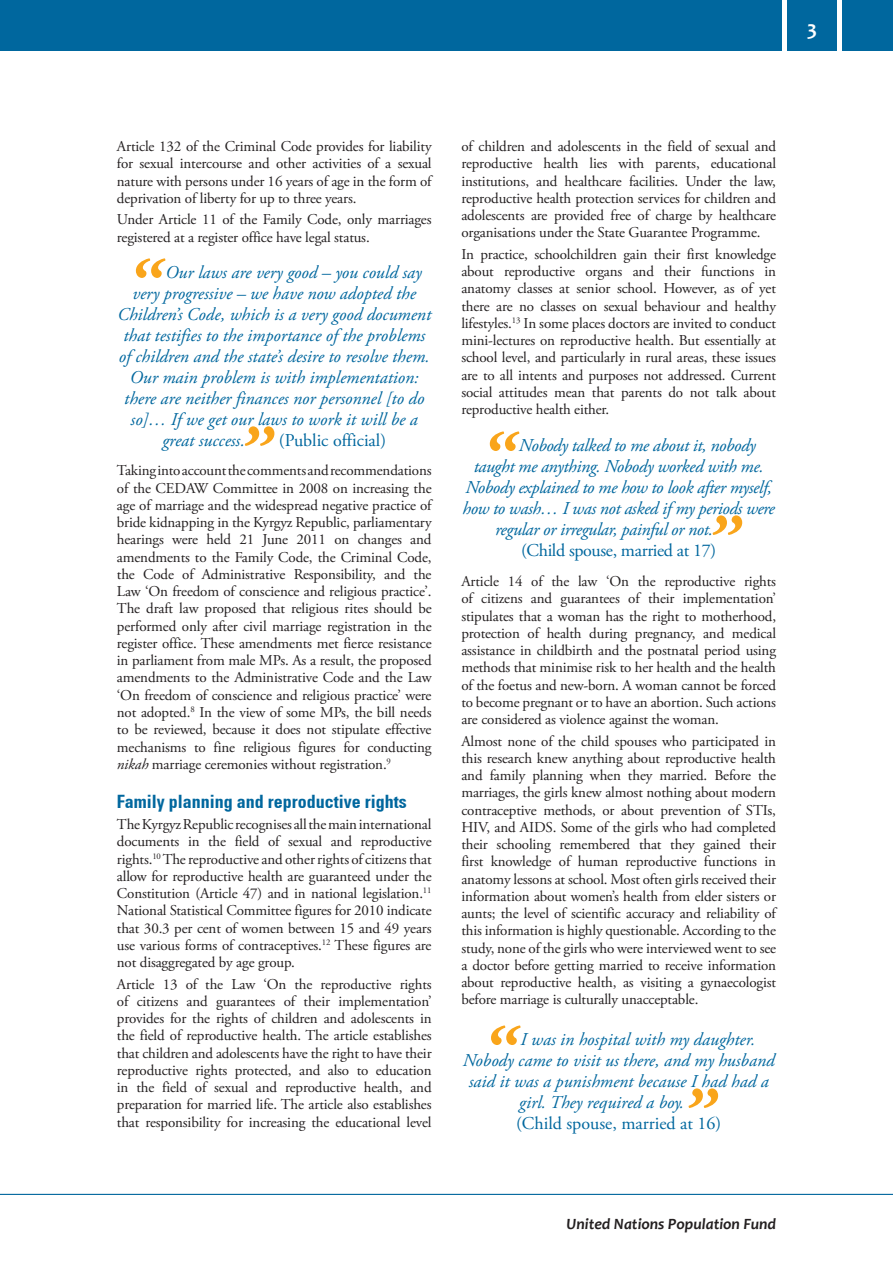
<style>
.page{position:relative;width:893px;height:1263px;background:#fff}
.page>*{position:absolute;margin:0;border:0;box-sizing:border-box;transform-origin:0 0}
.t1{font:700 21px "Candara";color:#fff}
.t2{font:italic 18px "Adobe Garamond Pro";color:#00679e}
.t3{font:italic 18px "Adobe Garamond Pro";letter-spacing:-.02em;color:#00679e}
.t4{font:18px "Adobe Garamond Pro";color:#00679e}
.t5{font:700 condensed 18px "Univers";color:#00679e}
.t6{font:18px "Adobe Garamond Pro";letter-spacing:-.02em;color:#00679e}
.t7{font:italic 700 15.75px "Candara";color:#231f20}
.t8{font:15px/17.2px "Adobe Garamond Pro";letter-spacing:-.01em;color:#231f20;text-align:justify}
.s1{font-style:italic}
</style>
<div class="page">
<div style="left:0;top:0;width:893px;height:51px;background:#00679e"></div>
<div style="left:782px;top:0;width:5px;height:60px;background:#fff"></div>
<hr style="left:838px;top:0;width:4px;height:60px;background:#fff">
<hr style="left:0;top:1194px;width:893px;height:1px;background:#00679e">
<svg style="left:136px;top:258px;width:30px;height:20px"></svg>
<svg style="left:245px;top:426px;width:29px;height:20px"></svg>
<svg style="left:490px;top:431px;width:30px;height:20px"></svg>
<svg style="left:712px;top:515px;width:30px;height:20px"></svg>
<svg style="left:491px;top:1025px;width:30px;height:20px"></svg>
<svg style="left:688px;top:1088px;width:30px;height:20px"></svg>
<h1 class="t1" style="left:807px;top:15px;width:11px">3</h1>
<p class="t8" style="left:117px;top:138px;width:316px">Article 132 of the Criminal Code provides for liability for sexual intercourse and other activities of a sexual nature with persons under 16 years of age in the form of deprivation of liberty for up to three years.</p>
<p class="t8" style="left:117px;top:212px;width:316px">Under Article 11 of the Family Code, only marriages registered at a register office have legal status.</p>
<p class="t8" style="left:461px;top:138px;width:316px">of children and adolescents in the field of sexual and reproductive health lies with parents, educational institutions, and healthcare facilities. Under the law, reproductive health protection services for children and adolescents are provided free of charge by healthcare organisations under the State Guarantee Programme.</p>
<p class="t8" style="left:461px;top:246px;width:316px">In practice, schoolchildren gain their first knowledge about reproductive organs and their functions in anatomy classes at senior school. However, as of yet there are no classes on sexual behaviour and healthy lifestyles.<sup>13</sup> In some places doctors are invited to conduct mini-lectures on reproductive health. But essentially at school level, and particularly in rural areas, these issues are to all intents and purposes not addressed. Current social attitudes mean that parents do not talk about reproductive health either.</p>
<p class="t2" style="left:165px;top:261px;width:258px">Our laws are very good – you could say</p>
<p class="t2" style="left:132px;top:282px;width:285px">very progressive – we have now adopted the</p>
<p class="t2" style="left:117px;top:303px;width:315px">Children’s Code, which is a very good document</p>
<p class="t2" style="left:123px;top:324px;width:303px">that testifies to the importance of the problems</p>
<p class="t2" style="left:119px;top:345px;width:312px">of children and the state’s desire to resolve them.</p>
<p class="t2" style="left:130px;top:366px;width:290px">Our main problem is with implementation:</p>
<p class="t2" style="left:124px;top:387px;width:302px">there are neither finances nor personnel [to do</p>
<p class="t2" style="left:131px;top:408px;width:289px">so]… If we get our laws to work it will be a</p>
<p class="t2" style="left:162px;top:429px;width:84px">great success.</p>
<p class="t4" style="left:279px;top:429px;width:109px">(Public official)</p>
<p class="t3" style="left:519px;top:434px;width:238px">Nobody talked to me about it, nobody</p>
<p class="t3" style="left:474px;top:455px;width:292px">taught me anything. Nobody worked with me.</p>
<p class="t3" style="left:466px;top:476px;width:308px">Nobody explained to me how to look after myself,</p>
<p class="t3" style="left:462px;top:497px;width:314px">how to wash… I was not asked if my periods were</p>
<p class="t3" style="left:495px;top:518px;width:219px">regular or irregular, painful or not.</p>
<p class="t6" style="left:521px;top:539px;width:196px">(Child spouse, married at 17)</p>
<p class="t8" style="left:117px;top:463px;width:316px">Taking into account the comments and recommendations of the CEDAW Committee in 2008 on increasing the age of marriage and the widespread negative practice of bride kidnapping in the Kyrgyz Republic, parliamentary hearings were held 21 June 2011 on changes and amendments to the Family Code, the Criminal Code, the Code of Administrative Responsibility, and the Law ‘On freedom of conscience and religious practice’.<br>The draft law proposed that religious rites should be performed only after civil marriage registration in the register office. These amendments met fierce resistance in parliament from male MPs. As a result, the proposed amendments to the Administrative Code and the Law ‘On freedom of conscience and religious practice’ were not adopted.<sup>8</sup> In the view of some MPs, the bill needs to be reviewed, because it does not stipulate effective mechanisms to fine religious figures for conducting <span class="s1">nikah</span> marriage ceremonies without registration.<sup>9</sup></p>
<p class="t5" style="left:117px;top:790px;width:291px">Family planning and reproductive rights</p>
<p class="t8" style="left:117px;top:816px;width:316px">The Kyrgyz Republic recognises all the main international documents in the field of sexual and reproductive rights.<sup>10</sup> The reproductive and other rights of citizens that allow for reproductive health are guaranteed under the Constitution (Article 47) and in national legislation.<sup>11<br></sup>National Statistical Committee figures for 2010 indicate that 30.3 per cent of women between 15 and 49 years use various forms of contraceptives.<sup>12</sup> These figures are not disaggregated by age group.</p>
<p class="t8" style="left:117px;top:976px;width:316px">Article 13 of the Law ‘On the reproductive rights of citizens and guarantees of their implementation’ provides for the rights of children and adolescents in the field of reproductive health. The article establishes that children and adolescents have the right to have their reproductive rights protected, and also to education in the field of sexual and reproductive health, and preparation for married life. The article also establishes that responsibility for increasing the educational level</p>
<p class="t8" style="left:461px;top:573px;width:316px">Article 14 of the law ‘On the reproductive rights of citizens and guarantees of their implementation’ stipulates that a woman has the right to motherhood, protection of health during pregnancy, and medical assistance in childbirth and the postnatal period using methods that minimise risk to her health and the health of the foetus and new-born. A woman cannot be forced to become pregnant or to have an abortion. Such actions are considered as violence against the woman.</p>
<p class="t8" style="left:461px;top:733px;width:316px">Almost none of the child spouses who participated in this research knew anything about reproductive health and family planning when they married. Before the marriages, the girls knew almost nothing about modern contraceptive methods, or about prevention of STIs, HIV, and AIDS. Some of the girls who had completed their schooling remembered that they gained their first knowledge of human reproductive functions in anatomy lessons at school. Most often girls received their information about women’s health from elder sisters or aunts; the level of scientific accuracy and reliability of this information is highly questionable. According to the study, none of the girls who were interviewed went to see a doctor before getting married to receive information about reproductive health, as visiting a gynaecologist before marriage is culturally unacceptable.</p>
<p class="t2" style="left:521px;top:1028px;width:236px">I was in hospital with my daughter.</p>
<p class="t2" style="left:463px;top:1049px;width:313px">Nobody came to visit us there, and my husband</p>
<p class="t2" style="left:469px;top:1070px;width:301px">said it was a punishment because I had had a</p>
<p class="t2" style="left:519px;top:1091px;width:166px">girl. They required a boy.</p>
<p class="t4" style="left:516px;top:1112px;width:207px">(Child spouse, married at 16)</p>
<p class="t7" style="left:566px;top:1214px;width:211px">United Nations Population Fund</p>
</div>
